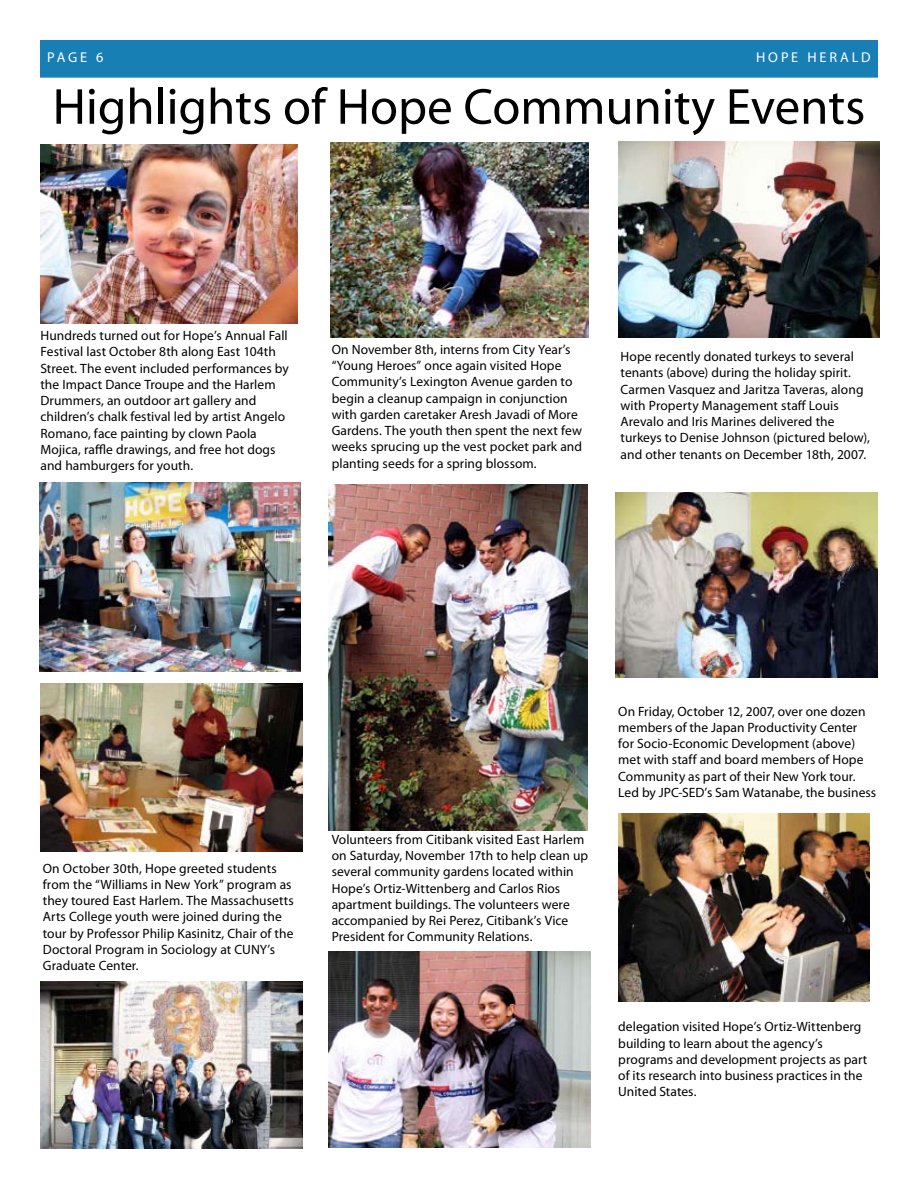
<style>
.page{position:relative;width:918px;height:1188px;background:#fff}
.page>*{position:absolute;margin:0;border:0;box-sizing:border-box;transform-origin:0 0}
.t1{font:51px "Myriad";color:#000}
.t2{font:14.25px "Myriad";letter-spacing:.205em;color:#fff}
.t3{font:13.5px/16.2px "Myriad Pro";letter-spacing:.005em;color:#000}
.t4{font:13.5px/16.2px "Myriad";letter-spacing:.005em;color:#000}
</style>
<div class="page">
<div style="left:40px;top:40px;width:838px;height:37px;background:#187fb5"></div>
<img style="left:40px;top:144px;width:257px;height:180px">
<img style="left:39px;top:482px;width:262px;height:189px">
<img style="left:618px;top:141px;width:262px;height:196px">
<img style="left:328px;top:484px;width:260px;height:346px">
<img style="left:331px;top:142px;width:258px;height:195px">
<img style="left:616px;top:493px;width:262px;height:185px">
<img style="left:40px;top:683px;width:262px;height:169px">
<img style="left:40px;top:981px;width:262px;height:168px">
<img style="left:328px;top:951px;width:262px;height:197px">
<img style="left:618px;top:813px;width:252px;height:189px">
<p class="t2" style="left:47px;top:50px;width:58px">Page 6</p>
<p class="t2" style="left:756px;top:50px;width:23px">Hope</p>
<p class="t2" style="left:807px;top:50px;width:23px">Heral</p>
<p class="t2" style="left:861px;top:50px;width:11px">d</p>
<h1 class="t1" style="left:53px;top:81px;width:814px">Highlights of Hope Community Events</h1>
<p class="t3" style="left:41px;top:327px;width:250px">Hundreds turned out for Hope’s Annual Fall Festival last October 8th along East 104th Street. The event included performances by the Impact Dance Troupe and the Harlem Drummers, an outdoor art gallery and children’s chalk festival led by artist Angelo Romano, face painting by clown Paola Mojica, raffle drawings, and free hot dogs and hamburgers for youth.</p>
<p class="t3" style="left:332px;top:341px;width:252px">On November 8th, interns from City Year’s “Young Heroes” once again visited Hope Community’s Lexington Avenue garden to begin a cleanup campaign in conjunction with garden caretaker Aresh Javadi of More Gardens. The youth then spent the next few weeks sprucing up the vest pocket park and planting seeds for a spring blossom.</p>
<p class="t3" style="left:621px;top:348px;width:251px">Hope recently donated turkeys to several tenants (above) during the holiday spirit.<br>Carmen Vasquez and Jaritza Taveras, along with Property Management staff Louis Arevalo and Iris Marines delivered the turkeys to Denise Johnson (pictured below), and other tenants on December 18th, 2007.</p>
<p class="t3" style="left:43px;top:860px;width:252px">On October 30th, Hope greeted students from the “Williams in New York” program as they toured East Harlem. The Massachusetts Arts College youth were joined during the tour by Professor Philip Kasinitz, Chair of the Doctoral Program in Sociology at CUNY’s Graduate Center.</p>
<p class="t3" style="left:332px;top:831px;width:258px">Volunteers from Citibank visited East Harlem on Saturday, November 17th to help clean up several community gardens located within Hope’s Ortiz-Wittenberg and Carlos Rios apartment buildings. The volunteers were accompanied by Rei Perez, Citibank’s Vice President for Community Relations.</p>
<p class="t4" style="left:618px;top:704px;width:260px">On Friday, October 12, 2007, over one dozen members of the Japan Productivity Center for Socio-Economic Development (above) met with staff and board members of Hope Community as part of their New York tour.<br>Led by JPC-SED’s Sam Watanabe, the business</p>
<p class="t4" style="left:618px;top:1019px;width:251px">delegation visited Hope’s Ortiz-Wittenberg building to learn about the agency’s programs and development projects as part of its research into business practices in the United States.</p>
</div>
